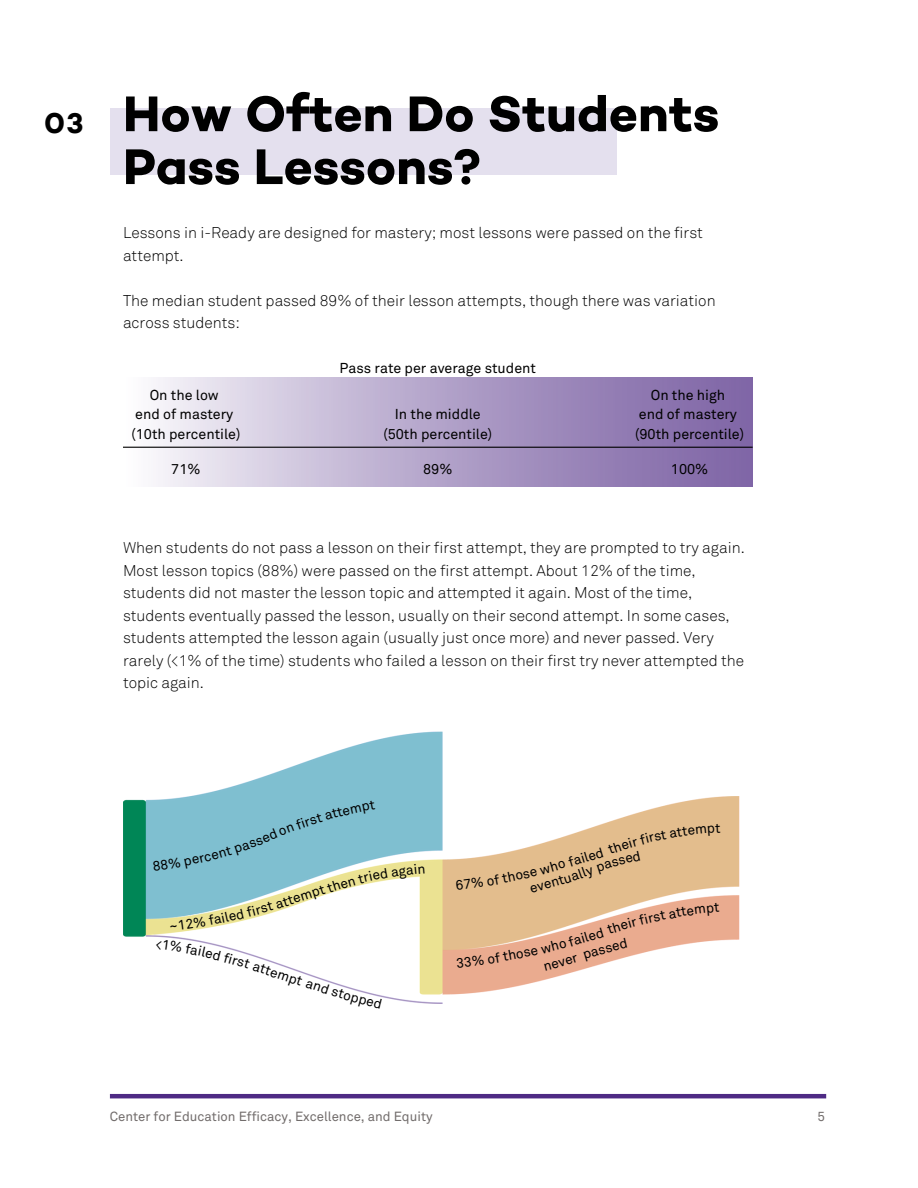
<style>
.page{position:relative;width:918px;height:1188px;background:#fff}
.page>*{position:absolute;margin:0;border:0;box-sizing:border-box;transform-origin:0 0}
.t1{font:700 51px/52.8px "Campton";color:#000}
.t2{font:700 29.25px "Campton";color:#000}
.t3{font:300 15.45px/22.5px "Akkurat Pro";color:#000}
.t4{font:14.25px/19.2px "Akkurat Pro";color:#000;text-align:center}
.t5{font:13.65px "Akkurat Pro";color:#000}
.t6{font:13.2px "Akkurat Pro";color:#716c6b}
</style>
<div class="page">
<div style="left:110px;top:108px;width:506px;height:66px;background:#e4e0ee"></div>
<hr style="left:110px;top:1094px;width:716px;height:4px;background:#4e2a84">
<div style="left:123px;top:378px;width:630px;height:108px;background:linear-gradient(to right,#f5f4f8,#775ba0)"></div>
<hr style="left:123px;top:447px;width:630px;height:1px;background:#000">
<img style="left:123px;top:731px;width:617px;height:273px">
<svg style="left:153px;top:800px;width:272px;height:130px"></svg>
<svg style="left:156px;top:940px;width:94px;height:29px"></svg>
<svg style="left:320px;top:982px;width:62px;height:22px"></svg>
<svg style="left:456px;top:823px;width:264px;height:70px"></svg>
<svg style="left:457px;top:903px;width:262px;height:67px"></svg>
<h2 class="t2" style="left:44px;top:106px;width:41px">03</h2>
<h1 class="t1" style="left:123px;top:87px;width:598px">How Often Do Students<br>Pass Lessons?</h1>
<p class="t3" style="left:123px;top:222px;width:581px">Lessons in i-Ready are designed for mastery; most lessons were passed on the first attempt.</p>
<p class="t3" style="left:123px;top:290px;width:594px">The median student passed 89% of their lesson attempts, though there was variation across students:</p>
<p class="t4" style="left:132px;top:387px;width:110px">On the low<br>end of mastery (10th percentile)</p>
<p class="t4" style="left:340px;top:359px;width:198px">Pass rate per average student</p>
<p class="t4" style="left:383px;top:406px;width:110px">In the middle (50th percentile)</p>
<p class="t4" style="left:635px;top:387px;width:110px">On the high<br>end of mastery (90th percentile)</p>
<p class="t4" style="left:171px;top:460px;width:31px">71%</p>
<p class="t4" style="left:423px;top:460px;width:31px">89%</p>
<p class="t4" style="left:671px;top:460px;width:39px">100%</p>
<p class="t3" style="left:123px;top:537px;width:623px">When students do not pass a lesson on their first attempt, they are prompted to try again.<br>Most lesson topics (88%) were passed on the first attempt. About 12% of the time, students did not master the lesson topic and attempted it again. Most of the time, students eventually passed the lesson, usually on their second attempt. In some cases, students attempted the lesson again (usually just once more) and never passed. Very rarely (&lt;1% of the time) students who failed a lesson on their first try never attempted the topic again.</p>
<p class="t5" style="left:556px;top:860px;width:49px;rotate:-17deg">o failed</p>
<p class="t5" style="left:256px;top:959px;width:73px;rotate:19deg">attempt an</p>
<p class="t5" style="left:567px;top:936px;width:38px;rotate:-16deg">failed</p>
<p class="t6" style="left:110px;top:1110px;width:324px">Center for Education Efficacy, Excellence, and Equity</p>
<p class="t6" style="left:817px;top:1110px;width:9px">5</p>
</div>
